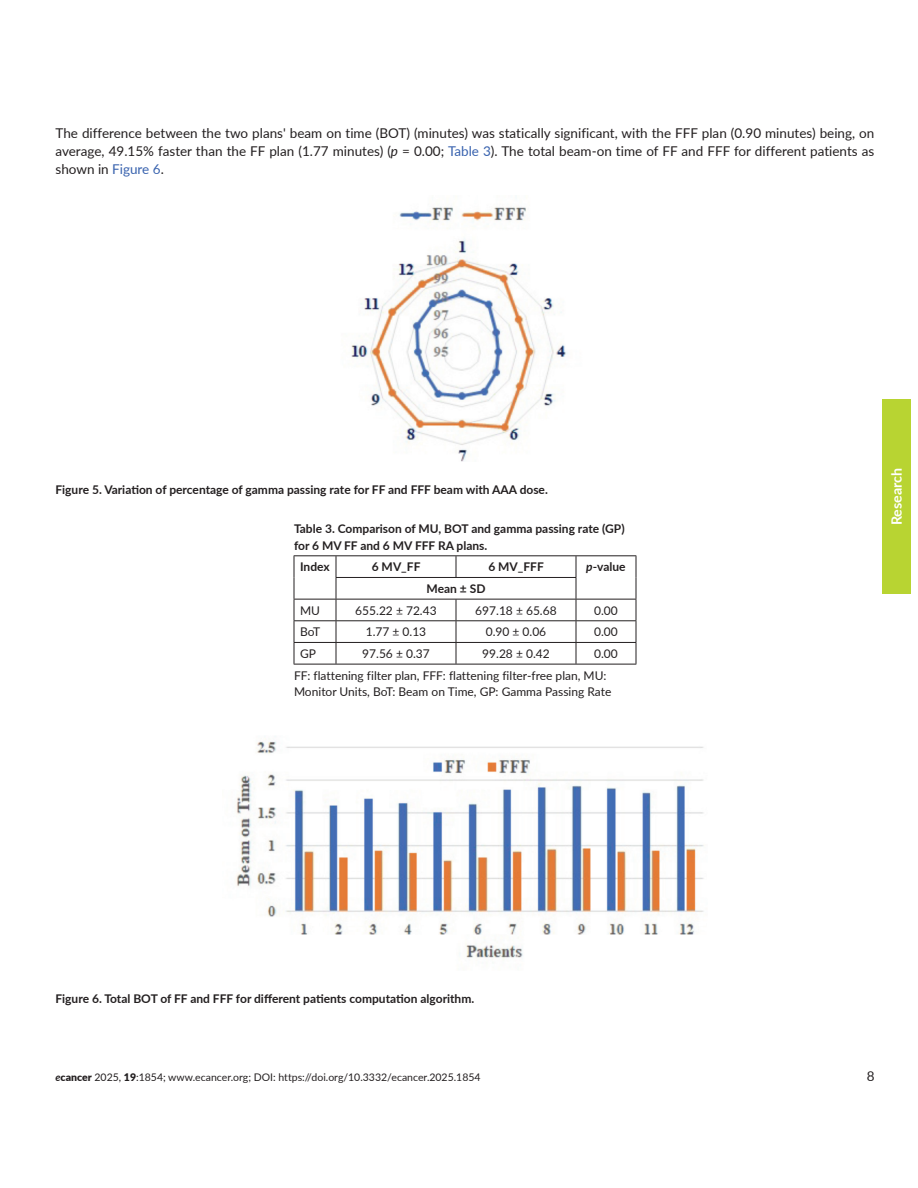
<style>
.page{position:relative;width:918px;height:1188px;background:#fff}
.page>*{position:absolute;margin:0;border:0;box-sizing:border-box;transform-origin:0 0}
.t1{font:700 14.25px "Lato";color:#fff}
.t2{font:13.5px/18px "Lato";color:#231f20;text-align:justify}
.t3{font:700 12px/16.5px "Lato";color:#231f20}
.t4{font:12px/21.6px "Lato";color:#231f20}
.t5{font:10.5px "Lato";color:#231f20}
.s1{font-style:italic}
.s2{color:#3862ae}
.s3{font-weight:700;font-style:italic}
.s4{font-weight:900}
</style>
<div class="page">
<div style="left:882px;top:399px;width:29px;height:195px;background:#b8d432"></div>
<img style="left:351px;top:206px;width:216px;height:255px">
<hr style="left:294px;top:555px;width:42px;height:1px;background:#231f20">
<hr style="left:336px;top:555px;width:120px;height:1px;background:#231f20">
<hr style="left:456px;top:555px;width:120px;height:1px;background:#231f20">
<svg style="left:456px;top:556px;width:1px;height:21px"></svg>
<hr style="left:576px;top:555px;width:60px;height:1px;background:#231f20">
<hr style="left:336px;top:577px;width:120px;height:1px;background:#231f20">
<hr style="left:456px;top:577px;width:120px;height:1px;background:#231f20">
<hr style="left:294px;top:599px;width:42px;height:1px;background:#231f20">
<hr style="left:336px;top:599px;width:120px;height:1px;background:#231f20">
<hr style="left:456px;top:599px;width:120px;height:1px;background:#231f20">
<hr style="left:576px;top:599px;width:60px;height:1px;background:#231f20">
<hr style="left:294px;top:620px;width:42px;height:1px;background:#231f20">
<hr style="left:336px;top:620px;width:120px;height:1px;background:#231f20">
<hr style="left:456px;top:620px;width:120px;height:1px;background:#231f20">
<hr style="left:576px;top:620px;width:60px;height:1px;background:#231f20">
<hr style="left:294px;top:642px;width:42px;height:1px;background:#231f20">
<svg style="left:294px;top:556px;width:1px;height:108px"></svg>
<hr style="left:336px;top:642px;width:120px;height:1px;background:#231f20">
<svg style="left:336px;top:556px;width:1px;height:108px"></svg>
<hr style="left:456px;top:642px;width:120px;height:1px;background:#231f20">
<svg style="left:456px;top:600px;width:1px;height:64px"></svg>
<hr style="left:576px;top:642px;width:60px;height:1px;background:#231f20">
<svg style="left:576px;top:556px;width:1px;height:108px"></svg>
<svg style="left:636px;top:556px;width:1px;height:108px"></svg>
<hr style="left:294px;top:664px;width:42px;height:1px;background:#231f20">
<hr style="left:336px;top:664px;width:120px;height:1px;background:#231f20">
<hr style="left:456px;top:664px;width:120px;height:1px;background:#231f20">
<hr style="left:576px;top:664px;width:60px;height:1px;background:#231f20">
<img style="left:236px;top:736px;width:468px;height:224px">
<p class="t2" style="left:55px;top:124px;width:820px">The difference between the two plans' beam on time (BOT) (minutes) was statically significant, with the FFF plan (0.90 minutes) being, on average, 49.15% faster than the FF plan (1.77 minutes) (<span class="s1">p</span> = 0.00; <span class="s2">Table 3</span>). The total beam-on time of FF and FFF for different patients as shown in <span class="s2">Figure 6</span>.</p>
<p class="t3" style="left:56px;top:481px;width:494px">Figure 5. Variation of percentage of gamma passing rate for FF and FFF beam with AAA dose.</p>
<p class="t3" style="left:294px;top:520px;width:332px">Table 3. Comparison of MU, BOT and gamma passing rate (GP) for 6 MV FF and 6 MV FFF RA plans.</p>
<p class="t3" style="left:300px;top:558px;width:31px">Index</p>
<p class="t3" style="left:372px;top:558px;width:50px">6 MV_FF</p>
<p class="t3" style="left:488px;top:558px;width:57px">6 MV_FFF</p>
<p class="t3" style="left:586px;top:558px;width:41px"><span class="s1">p</span>-value</p>
<p class="t3" style="left:427px;top:580px;width:60px">Mean ± SD</p>
<p class="t4" style="left:300px;top:599px;width:21px">MU</p>
<p class="t4" style="left:355px;top:599px;width:83px">655.22 ± 72.43</p>
<p class="t4" style="left:475px;top:599px;width:83px">697.18 ± 65.68</p>
<p class="t4" style="left:594px;top:599px;width:25px">0.00</p>
<p class="t4" style="left:300px;top:621px;width:22px">BoT</p>
<p class="t4" style="left:366px;top:621px;width:62px">1.77 ± 0.13</p>
<p class="t4" style="left:486px;top:621px;width:62px">0.90 ± 0.06</p>
<p class="t4" style="left:594px;top:621px;width:25px">0.00</p>
<p class="t4" style="left:300px;top:642px;width:17px">GP</p>
<p class="t4" style="left:362px;top:642px;width:69px">97.56 ± 0.37</p>
<p class="t4" style="left:482px;top:642px;width:69px">99.28 ± 0.42</p>
<p class="t4" style="left:294px;top:642px;width:325px;text-indent:300px">0.00<br>FF: flattening filter plan, FFF: flattening filter-free plan, MU:</p>
<p class="t4" style="left:294px;top:681px;width:319px">Monitor Units, BoT: Beam on Time, GP: Gamma Passing Rate</p>
<p class="t1" style="left:886px;top:525px;width:59px;rotate:-90deg">Research</p>
<p class="t3" style="left:56px;top:990px;width:420px">Figure 6. Total BOT of FF and FFF for different patients computation algorithm.</p>
<p class="t5" style="left:56px;top:1070px;width:427px"><span class="s3">e</span><span class="s4">cancer</span> 2025, <span class="s4">19</span>:1854; www.ecancer.org; DOI: https://doi.org/10.3332/ecancer.2025.1854</p>
<p class="t2" style="left:867px;top:1067px;width:9px">8</p>
</div>
